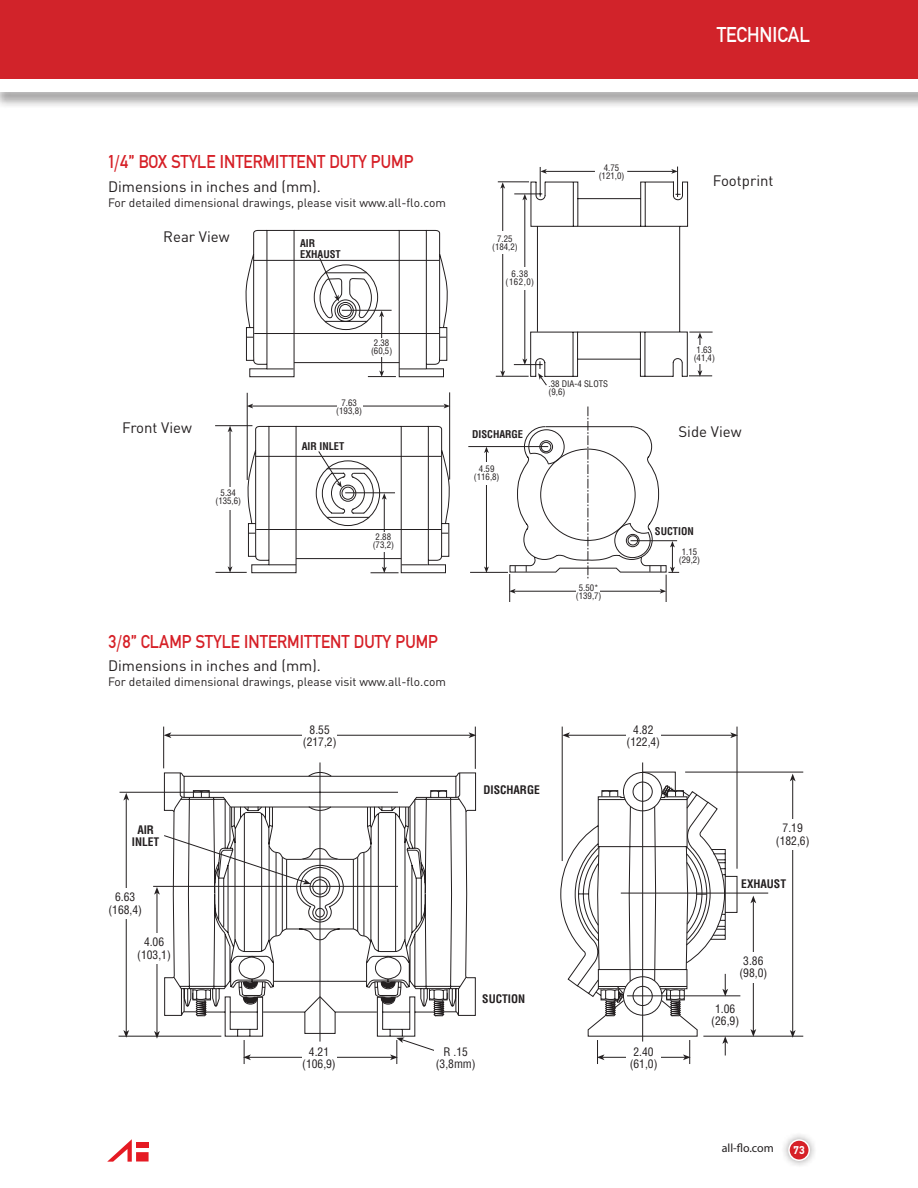
<style>
.page{position:relative;width:918px;height:1188px;background:#fff}
.page>*{position:absolute;margin:0;border:0;box-sizing:border-box;transform-origin:0 0}
.t1{font:22.5px "DIN Mittel EF";color:#fff;scale:.9 1}
.t2{font:19.5px "DIN Mittel EF";color:#d62027;scale:.9 1}
.t3{font:15px "DINOT";color:#231f20}
.t4{font:12px "DINOT";color:#231f20}
.t5{font:12px "Myriad Pro";color:#231f20}
.t6{font:700 12px "DIN Mittel EF";color:#fff}
.t7{font:condensed 11.55px/12.5px "Helvetica";color:#231f20;text-align:center}
.t8{font:700 condensed 11.55px/11.6px "Helvetica";color:#231f20;text-align:center}
.t9{font:700 condensed 10.5px/10.5px "Helvetica";color:#231f20}
.t10{font:condensed 8.85px/8.1px "Helvetica";color:#231f20;text-align:center}
</style>
<div class="page">
<div style="left:780px;top:1131px;width:38px;height:38px;background:#231f20;opacity:.46"></div>
<div style="left:789px;top:1140px;width:20px;height:20px;background:#d62027;border-radius:50%"></div>
<div style="left:788px;top:1139px;width:22px;height:22px;border:2px solid #fff;border-radius:50%"></div>
<svg style="left:107px;top:1139px;width:42px;height:23px"></svg>
<div style="left:0;top:0;width:918px;height:82px;background:#d1232a"></div>
<div style="left:0;top:81px;width:918px;height:29px;background:#231f20;opacity:.4"></div>
<div style="left:0;top:80px;width:918px;height:12px;background:#fff"></div>
<hr style="left:230px;top:431px;width:1px;height:137px;background:#231f20">
<hr style="left:215px;top:572px;width:32px;height:1px;background:#231f20">
<hr style="left:215px;top:425px;width:37px;height:1px;background:#231f20">
<svg style="left:228px;top:566px;width:4px;height:7px"></svg>
<svg style="left:228px;top:426px;width:4px;height:6px"></svg>
<div style="left:211px;top:487px;width:32px;height:23px;background:#fff"></div>
<hr style="left:252px;top:406px;width:193px;height:1px;background:#231f20">
<hr style="left:247px;top:393px;width:1px;height:87px;background:#231f20">
<svg style="left:247px;top:404px;width:6px;height:4px"></svg>
<svg style="left:444px;top:404px;width:5px;height:4px"></svg>
<div style="left:337px;top:394px;width:26px;height:22px;background:#fff"></div>
<svg style="left:247px;top:426px;width:203px;height:148px"></svg>
<svg style="left:245px;top:230px;width:203px;height:148px"></svg>
<hr style="left:545px;top:171px;width:128px;height:1px;background:#231f20">
<hr style="left:677px;top:167px;width:1px;height:30px;background:#231f20">
<hr style="left:540px;top:167px;width:1px;height:30px;background:#231f20">
<svg style="left:540px;top:169px;width:7px;height:5px"></svg>
<svg style="left:671px;top:169px;width:7px;height:5px"></svg>
<hr style="left:498px;top:182px;width:31px;height:1px;background:#231f20">
<hr style="left:496px;top:376px;width:33px;height:1px;background:#231f20">
<hr style="left:502px;top:187px;width:1px;height:185px;background:#231f20">
<svg style="left:500px;top:371px;width:5px;height:6px"></svg>
<svg style="left:500px;top:182px;width:5px;height:7px"></svg>
<div style="left:501px;top:231px;width:18px;height:22px;background:#fff"></div>
<svg style="left:514px;top:181px;width:199px;height:205px"></svg>
<hr style="left:468px;top:446px;width:80px;height:1px;background:#231f20">
<hr style="left:470px;top:572px;width:38px;height:1px;background:#231f20">
<hr style="left:486px;top:451px;width:1px;height:117px;background:#231f20">
<svg style="left:484px;top:567px;width:5px;height:6px"></svg>
<svg style="left:484px;top:447px;width:5px;height:6px"></svg>
<svg style="left:509px;top:407px;width:170px;height:195px"></svg>
<div style="left:576px;top:580px;width:23px;height:22px;background:#fff"></div>
<div style="left:477px;top:462px;width:19px;height:22px;background:#fff"></div>
<div style="left:595px;top:161px;width:32px;height:23px;background:#fff"></div>
<hr style="left:449px;top:392px;width:1px;height:88px;background:#231f20">
<svg style="left:163px;top:726px;width:238px;height:46px"></svg>
<hr style="left:153px;top:886px;width:245px;height:1px;background:#231f20">
<hr style="left:119px;top:1036px;width:102px;height:1px;background:#231f20">
<hr style="left:126px;top:799px;width:1px;height:233px;background:#231f20">
<svg style="left:123px;top:1030px;width:6px;height:8px"></svg>
<svg style="left:123px;top:793px;width:6px;height:8px"></svg>
<div style="left:108px;top:888px;width:35px;height:31px;background:#fff"></div>
<hr style="left:703px;top:1036px;width:100px;height:1px;background:#231f20">
<hr style="left:753px;top:901px;width:1px;height:130px;background:#231f20">
<svg style="left:750px;top:1029px;width:6px;height:8px"></svg>
<svg style="left:750px;top:896px;width:6px;height:7px"></svg>
<div style="left:739px;top:952px;width:28px;height:30px;background:#fff"></div>
<hr style="left:792px;top:779px;width:1px;height:253px;background:#231f20">
<svg style="left:790px;top:1030px;width:6px;height:8px"></svg>
<svg style="left:790px;top:774px;width:6px;height:7px"></svg>
<div style="left:775px;top:819px;width:35px;height:31px;background:#fff"></div>
<hr style="left:621px;top:893px;width:147px;height:1px;background:#231f20">
<svg style="left:597px;top:1052px;width:129px;height:12px"></svg>
<hr style="left:120px;top:792px;width:278px;height:1px;background:#231f20">
<hr style="left:320px;top:762px;width:1px;height:280px;background:#231f20">
<hr style="left:685px;top:772px;width:118px;height:1px;background:#231f20">
<svg style="left:401px;top:726px;width:340px;height:326px"></svg>
<svg style="left:154px;top:772px;width:323px;height:292px"></svg>
<div style="left:434px;top:1043px;width:44px;height:29px;background:#fff"></div>
<p class="t1" style="left:717px;top:22px;width:14px">TECHN</p>
<p class="t1" style="left:773px;top:22px;width:43px">ICAL</p>
<p class="t2" style="left:108px;top:151px;width:141px">1/4” BOX STYLE INTERM</p>
<p class="t2" style="left:275px;top:151px;width:17px">ITTENT</p>
<p class="t2" style="left:330px;top:151px;width:82px">DUTY PUMP</p>
<p class="t3" style="left:108px;top:176px;width:214px">Dimensions in inches and (mm).</p>
<p class="t4" style="left:108px;top:194px;width:340px">For detailed dimensional drawings, please visit www.all-flo.com</p>
<p class="t3" style="left:163px;top:227px;width:68px">Rear View</p>
<p class="t9" style="left:300px;top:238px;width:42px">AIR<br>EXHAUST</p>
<p class="t10" style="left:492px;top:234px;width:27px">7.25 (184,2)</p>
<p class="t10" style="left:506px;top:269px;width:30px">6.38 (162,0)</p>
<p class="t10" style="left:599px;top:163px;width:27px">4.75 (121,0)</p>
<p class="t3" style="left:713px;top:171px;width:62px">Footprint</p>
<p class="t3" style="left:122px;top:417px;width:71px">Front View</p>
<p class="t10" style="left:215px;top:489px;width:27px">5.34 (135,6)</p>
<p class="t10" style="left:371px;top:339px;width:23px">2.38 (60,5)</p>
<p class="t10" style="left:336px;top:399px;width:27px">7.63 (193,8)</p>
<p class="t9" style="left:302px;top:441px;width:44px">AIR INLET</p>
<p class="t10" style="left:373px;top:532px;width:23px">2.88 (73,2)</p>
<p class="t2" style="left:108px;top:630px;width:70px">3/8” CLAMP</p>
<p class="t2" style="left:196px;top:630px;width:71px">STYLE INTERM</p>
<p class="t2" style="left:300px;top:630px;width:17px">ITTENT</p>
<p class="t2" style="left:354px;top:630px;width:82px">DUTY PUMP</p>
<p class="t3" style="left:108px;top:655px;width:214px">Dimensions in inches and (mm).</p>
<p class="t4" style="left:108px;top:673px;width:340px">For detailed dimensional drawings, please visit www.all-flo.com</p>
<p class="t8" style="left:132px;top:824px;width:29px">AIR<br>INLET</p>
<p class="t7" style="left:303px;top:723px;width:35px">8.55 (217,2)</p>
<p class="t9" style="left:472px;top:429px;width:52px">DISCHARGE</p>
<p class="t10" style="left:474px;top:465px;width:27px">4.59 (116,8)</p>
<p class="t10" style="left:548px;top:380px;width:61px;text-align:left">.38 DIA-4 SLOTS (9,6)</p>
<p class="t10" style="left:576px;top:583px;width:27px">5.50* (139,7)</p>
<p class="t8" style="left:483px;top:784px;width:58px">DISCHARGE</p>
<p class="t7" style="left:108px;top:891px;width:35px">6.63 (168,4)</p>
<p class="t7" style="left:137px;top:936px;width:35px">4.06 (103,1)</p>
<p class="t7" style="left:302px;top:1045px;width:35px">4.21 (106,9)</p>
<p class="t8" style="left:482px;top:993px;width:44px">SUCTION</p>
<p class="t7" style="left:436px;top:1045px;width:42px">R .15 (3,8mm)</p>
<p class="t10" style="left:694px;top:345px;width:23px">1.63 (41,4)</p>
<p class="t3" style="left:678px;top:421px;width:65px">Side View</p>
<p class="t9" style="left:655px;top:525px;width:40px">SUCTION</p>
<p class="t10" style="left:679px;top:547px;width:23px">1.15 (29,2)</p>
<p class="t7" style="left:627px;top:723px;width:35px">4.82 (122,4)</p>
<p class="t7" style="left:630px;top:1045px;width:29px">2.40 (61,0)</p>
<p class="t7" style="left:776px;top:822px;width:35px">7.19 (182,6)</p>
<p class="t8" style="left:741px;top:878px;width:46px">EXHAUST</p>
<p class="t7" style="left:739px;top:954px;width:29px">3.86 (98,0)</p>
<p class="t7" style="left:711px;top:1002px;width:29px">1.06 (26,9)</p>
<p class="t5" style="left:722px;top:1141px;width:54px">all-flo.com</p>
<p class="t6" style="left:794px;top:1143px;width:13px">73</p>
</div>
